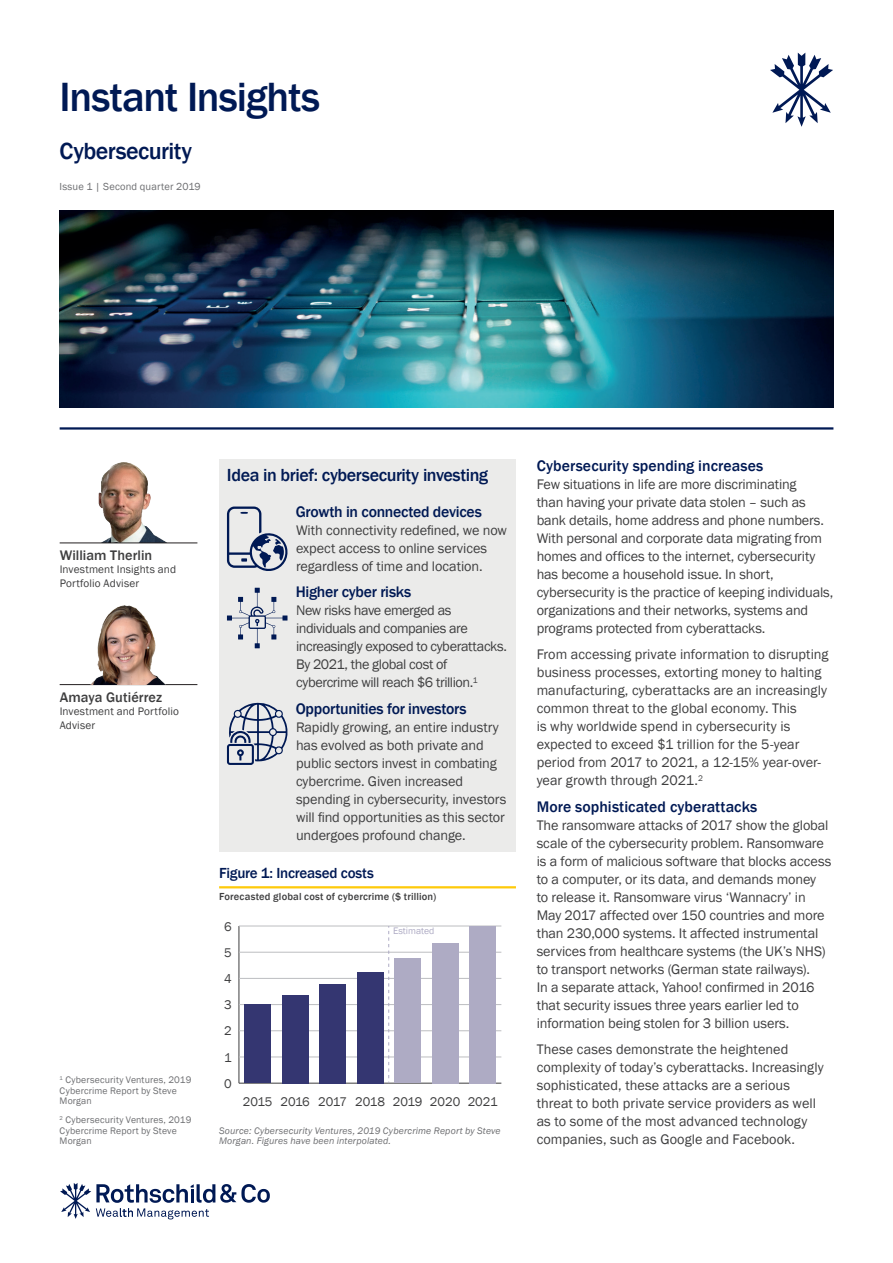
<style>
.page{position:relative;width:893px;height:1263px;background:#fff}
.page>*{position:absolute;margin:0;border:0;box-sizing:border-box;transform-origin:0 0}
.t1{font:500 42px "Franklin Gothic";letter-spacing:-.025em;color:#001954}
.t2{font:500 24px "Franklin Gothic";letter-spacing:-.02em;color:#001954}
.t3{font:500 18px "Franklin Gothic";letter-spacing:-.025em;color:#001954}
.t4{font:500 15.75px "Franklin Gothic";letter-spacing:-.005em;color:#001954}
.t5{font:500 15px "Franklin Gothic";letter-spacing:-.015em;color:#001954}
.t6{font:14.25px/18px "Franklin Gothic";letter-spacing:-.005em;color:#3e3e3f}
.t7{font:14.25px/18px "Franklin Gothic";letter-spacing:-.025em;color:#3e3e3f}
.t8{font:500 14.25px "Franklin Gothic";letter-spacing:.005em;color:#3e3e3f}
.t9{font:12.9px "Franklin Gothic";letter-spacing:-.005em;color:#3e3e3f}
.t10{font:11.25px/13.5px "Franklin Gothic";letter-spacing:.01em;color:#3e3e3f}
.t11{font:500 10.5px "Franklin Gothic";letter-spacing:.015em;color:#3e3e3f}
.t12{font:10.5px "Franklin Gothic";letter-spacing:.015em;color:#6c6d70}
.t13{font:9.75px/10.5px "Franklin Gothic";letter-spacing:.015em;color:#6c6d70}
.t14{font:italic 9.75px/10.5px "Franklin Gothic";letter-spacing:.015em;color:#6c6d70}
.t15{font:9.75px "Franklin Gothic";color:#aeabc4}
</style>
<div class="page">
<img style="left:78px;top:462px;width:92px;height:81px">
<hr style="left:60px;top:427px;width:773px;height:3px;background:#001954">
<hr style="left:60px;top:543px;width:137px;height:1px;background:#231f20">
<hr style="left:60px;top:684px;width:137px;height:1px;background:#231f20">
<img style="left:91px;top:606px;width:74px;height:78px">
<div style="left:219px;top:460px;width:296px;height:392px;background:#ebebea"></div>
<svg style="left:227px;top:506px;width:61px;height:65px"></svg>
<svg style="left:227px;top:588px;width:60px;height:60px"></svg>
<svg style="left:227px;top:702px;width:61px;height:63px"></svg>
<svg style="left:60px;top:1183px;width:210px;height:36px"></svg>
<svg style="left:770px;top:53px;width:63px;height:74px"></svg>
<hr style="left:219px;top:886px;width:297px;height:2px;background:#feca0a">
<hr style="left:239px;top:926px;width:1px;height:157px;background:#3e3e3f">
<hr style="left:239px;top:1083px;width:262px;height:1px;background:#3e3e3f">
<hr style="left:239px;top:1057px;width:262px;height:1px;background:#bcbdc0">
<hr style="left:239px;top:1030px;width:262px;height:1px;background:#bcbdc0">
<hr style="left:239px;top:1004px;width:262px;height:1px;background:#bcbdc0">
<hr style="left:239px;top:978px;width:262px;height:1px;background:#bcbdc0">
<hr style="left:239px;top:952px;width:262px;height:1px;background:#bcbdc0">
<hr style="left:239px;top:926px;width:262px;height:1px;background:#bcbdc0">
<div style="left:244px;top:1004px;width:27px;height:79px;background:#343671"></div>
<div style="left:282px;top:995px;width:27px;height:88px;background:#343671"></div>
<div style="left:319px;top:984px;width:27px;height:99px;background:#343671"></div>
<div style="left:357px;top:972px;width:27px;height:111px;background:#343671"></div>
<div style="left:394px;top:958px;width:27px;height:125px;background:#aeabc4"></div>
<div style="left:432px;top:943px;width:27px;height:140px;background:#aeabc4"></div>
<div style="left:469px;top:926px;width:27px;height:157px;background:#aeabc4"></div>
<svg style="left:388px;top:927px;width:1px;height:156px"></svg>
<img style="left:60px;top:211px;width:773px;height:197px">
<h1 class="t1" style="left:60px;top:71px;width:262px">Instant Insights</h1>
<h2 class="t2" style="left:60px;top:136px;width:134px">Cybersecurity</h2>
<p class="t12" style="left:60px;top:180px;width:143px">Issue 1 | Second quarter 2019</p>
<p class="t8" style="left:60px;top:546px;width:94px">William Therlin</p>
<p class="t10" style="left:60px;top:563px;width:118px">Investment Insights and<br>Portfolio Adviser</p>
<p class="t8" style="left:60px;top:688px;width:104px">Amaya Gutiérrez</p>
<p class="t10" style="left:60px;top:705px;width:121px">Investment and Portfolio<br>Adviser</p>
<p class="t13" style="left:60px;top:1075px;width:133px"><sup>1</sup> Cybersecurity Ventures, 2019<br>Cybercrime Report by Steve<br>Morgan</p>
<p class="t13" style="left:60px;top:1115px;width:133px"><sup>2</sup> Cybersecurity Ventures, 2019<br>Cybercrime Report by Steve<br>Morgan</p>
<p class="t3" style="left:227px;top:464px;width:263px">Idea in brief: cybersecurity investing</p>
<p class="t4" style="left:296px;top:502px;width:188px">Growth in connected devices</p>
<p class="t6" style="left:296px;top:521px;width:213px">With connectivity redefined, we now expect access to online services regardless of time and location.</p>
<p class="t4" style="left:296px;top:582px;width:117px">Higher cyber risks</p>
<p class="t7" style="left:296px;top:602px;width:213px">New risks have emerged as individuals and companies are increasingly exposed to cyberattacks.<br>By 2021, the global cost of cybercrime will reach $6 trillion.<sup>1</sup></p>
<p class="t4" style="left:296px;top:699px;width:172px">Opportunities for investors</p>
<p class="t6" style="left:296px;top:718px;width:212px">Rapidly growing, an entire industry has evolved as both private and public sectors invest in combating cybercrime. Given increased spending in cybersecurity, investors will find opportunities as this sector undergoes profound change.</p>
<p class="t5" style="left:219px;top:863px;width:156px">Figure 1: Increased costs</p>
<p class="t11" style="left:219px;top:890px;width:218px">Forecasted global cost of cybercrime ($ trillion)</p>
<p class="t9" style="left:224px;top:918px;width:9px">6</p>
<p class="t9" style="left:224px;top:944px;width:9px">5</p>
<p class="t9" style="left:224px;top:971px;width:9px">4</p>
<p class="t9" style="left:224px;top:997px;width:9px">3</p>
<p class="t9" style="left:224px;top:1023px;width:9px">2</p>
<p class="t9" style="left:224px;top:1049px;width:9px">1</p>
<p class="t9" style="left:224px;top:1075px;width:9px">0</p>
<p class="t15" style="left:393px;top:925px;width:43px">Estimated</p>
<p class="t9" style="left:243px;top:1094px;width:256px">2015 2016 2017 2018 2019 2020 2021</p>
<p class="t14" style="left:219px;top:1125px;width:283px">Source: Cybersecurity Ventures, 2019 Cybercrime Report by Steve<br>Morgan. Figures have been interpolated.</p>
<p class="t4" style="left:537px;top:456px;width:228px">Cybersecurity spending increases</p>
<p class="t6" style="left:537px;top:475px;width:298px">Few situations in life are more discriminating<br>than having your private data stolen – such as bank details, home address and phone numbers.<br>With personal and corporate data migrating from homes and offices to the internet, cybersecurity has become a household issue. In short, cybersecurity is the practice of keeping individuals, organizations and their networks, systems and programs protected from cyberattacks.</p>
<p class="t6" style="left:537px;top:646px;width:293px">From accessing private information to disrupting business processes, extorting money to halting manufacturing, cyberattacks are an increasingly common threat to the global economy. This<br>is why worldwide spend in cybersecurity is expected to exceed $1 trillion for the 5-year period from 2017 to 2021, a 12-15% year-over&shy;year growth through 2021.<sup>2</sup></p>
<p class="t4" style="left:537px;top:797px;width:222px">More sophisticated cyberattacks</p>
<p class="t6" style="left:537px;top:816px;width:296px">The ransomware attacks of 2017 show the global scale of the cybersecurity problem. Ransomware is a form of malicious software that blocks access to a computer, or its data, and demands money<br>to release it. Ransomware virus ‘Wannacry’ in May 2017 affected over 150 countries and more than 230,000 systems. It affected instrumental services from healthcare systems (the UK’s NHS) to transport networks (German state railways).<br>In a separate attack, Yahoo! confirmed in 2016 that security issues three years earlier led to information being stolen for 3 billion users.</p>
<p class="t6" style="left:537px;top:1041px;width:288px">These cases demonstrate the heightened complexity of today’s cyberattacks. Increasingly sophisticated, these attacks are a serious threat to both private service providers as well as to some of the most advanced technology companies, such as Google and Facebook.</p>
</div>
